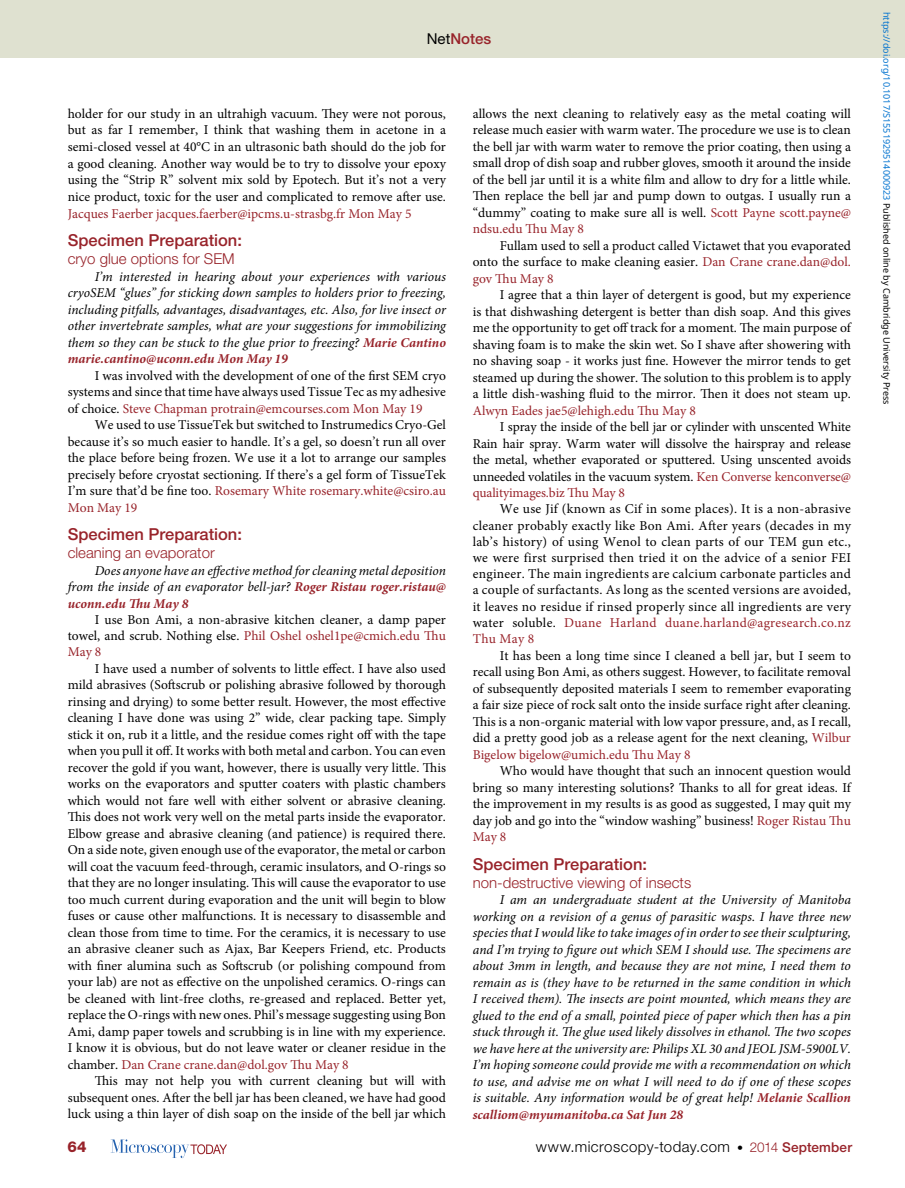
<style>
.page{position:relative;width:905px;height:1188px;background:#fff}
.page>*{position:absolute;margin:0;border:0;box-sizing:border-box;transform-origin:0 0}
.t1{font:500 16.5px "Helvetica Neue LT Std";color:#98232a}
.t2{font:300 15px "Helvetica Neue LT Std";color:#98232a}
.t3{font:300 15px "Helvetica Neue LT Std";letter-spacing:.03em;color:#000}
.t4{font:500 15px "Helvetica Neue LT Std";color:#98232a}
.t5{font:800 15px "Helvetica Neue LT Std";color:#98232a}
.t6{font:13.5px/16.5px "Minion Pro";color:#000;text-align:justify}
.t7{font:italic 13.5px/16.5px "Minion Pro";color:#000;text-align:justify}
.t8{font:13.5px "Minion Pro";color:#98232a}
.t9{font:9px "Noto Sans";color:#0172cf}
.s1{font-weight:400;color:#000}
.s2{font-weight:700;color:#98232a}
.s3{color:#98232a}
.s4{font-size:12px}
.s5{font-size:13.5px;color:#98232a}
.s6{font-weight:500;font-size:13.5px;color:#98232a}
.s7{color:#000}
</style>
<div class="page">
<div style="left:0;top:0;width:904px;height:58px;background:#dfe1d0"></div>
<svg style="left:111px;top:1139px;width:116px;height:19px"></svg>
<p class="t4" style="left:427px;top:30px;width:66px"><span class="s1">Net</span>Notes</p>
<p class="t6" style="left:68px;top:105px;width:380px">holder for our study in an ultrahigh vacuum. They were not porous, but as far I remember, I think that washing them in acetone in a semi-closed vessel at 40°C in an ultrasonic bath should do the job for a good cleaning. Another way would be to try to dissolve your epoxy using the “Strip R” solvent mix sold by Epotech. But it’s not a very nice product, toxic for the user and complicated to remove after use.</p>
<p class="t8" style="left:68px;top:204px;width:345px">Jacques Faerber jacques.faerber@ipcms.u-strasbg.fr Mon May 5</p>
<p class="t1" style="left:68px;top:231px;width:176px">Specimen Preparation:</p>
<p class="t2" style="left:68px;top:250px;width:168px">cryo glue options for SEM</p>
<p class="t7" style="left:68px;top:268px;width:380px;text-indent:27px">I’m interested in hearing about your experiences with various cryoSEM “glues” for sticking down samples to holders prior to freezing, including pitfalls, advantages, disadvantages, etc. Also, for live insect or other invertebrate samples, what are your suggestions for immobilizing them so they can be stuck to the glue prior to freezing? <span class="s2">Marie Cantino marie.cantino@uconn.edu Mon May 19</span></p>
<p class="t6" style="left:68px;top:367px;width:379px;text-indent:27px">I was involved with the development of one of the first SEM cryo systems and since that time have always used Tissue Tec as my adhesive of choice. <span class="s3">Steve Chapman protrain@emcourses.com Mon May 19</span></p>
<p class="t6" style="left:68px;top:417px;width:380px;text-indent:27px">We used to use TissueTek but switched to Instrumedics Cryo-Gel because it’s so much easier to handle. It’s a gel, so doesn’t run all over the place before being frozen. We use it a lot to arrange our samples precisely before cryostat sectioning. If there’s a gel form of TissueTek I’m sure that’d be fine too. <span class="s3">Rosemary White rosemary.white@csiro.au Mon May 19</span></p>
<p class="t1" style="left:68px;top:525px;width:176px">Specimen Preparation:</p>
<p class="t2" style="left:68px;top:544px;width:149px">cleaning an evaporator</p>
<p class="t7" style="left:68px;top:562px;width:380px;text-indent:27px">Does anyone have an effective method for cleaning metal deposition from the inside of an evaporator bell-jar? <span class="s2">Roger Ristau roger.ristau@ uconn.edu Thu May 8</span></p>
<p class="t6" style="left:68px;top:612px;width:380px;text-indent:27px">I use Bon Ami, a non-abrasive kitchen cleaner, a damp paper towel, and scrub. Nothing else. <span class="s3">Phil Oshel oshel1pe@cmich.edu Thu May 8</span></p>
<p class="t6" style="left:68px;top:660px;width:380px;text-indent:27px">I have used a number of solvents to little effect. I have also used mild abrasives (Softscrub or polishing abrasive followed by thorough rinsing and drying) to some better result. However, the most effective cleaning I have done was using 2” wide, clear packing tape. Simply stick it on, rub it a little, and the residue comes right off with the tape when you pull it off. It works with both metal and carbon. You can even recover the gold if you want, however, there is usually very little. This works on the evaporators and sputter coaters with plastic chambers which would not fare well with either solvent or abrasive cleaning.<br>This does not work very well on the metal parts inside the evaporator.<br>Elbow grease and abrasive cleaning (and patience) is required there.<br>On a side note, given enough use of the evaporator, the metal or carbon will coat the vacuum feed-through, ceramic insulators, and O-rings so that they are no longer insulating. This will cause the evaporator to use too much current during evaporation and the unit will begin to blow fuses or cause other malfunctions. It is necessary to disassemble and clean those from time to time. For the ceramics, it is necessary to use an abrasive cleaner such as Ajax, Bar Keepers Friend, etc. Products with finer alumina such as Softscrub (or polishing compound from your lab) are not as effective on the unpolished ceramics. O-rings can be cleaned with lint-free cloths, re-greased and replaced. Better yet, replace the O-rings with new ones. Phil’s message suggesting using Bon Ami, damp paper towels and scrubbing is in line with my experience.<br>I know it is obvious, but do not leave water or cleaner residue in the chamber. <span class="s3">Dan Crane crane.dan@dol.gov Thu May 8</span></p>
<p class="t6" style="left:68px;top:1073px;width:380px;text-indent:27px">This may not help you with current cleaning but will with subsequent ones. After the bell jar has been cleaned, we have had good luck using a thin layer of dish soap on the inside of the bell jar which</p>
<p class="t6" style="left:472px;top:105px;width:380px">allows the next cleaning to relatively easy as the metal coating will release much easier with warm water. The procedure we use is to clean the bell jar with warm water to remove the prior coating, then using a small drop of dish soap and rubber gloves, smooth it around the inside of the bell jar until it is a white film and allow to dry for a little while.<br>Then replace the bell jar and pump down to outgas. I usually run a “dummy” coating to make sure all is well. <span class="s3">Scott Payne scott.payne@ ndsu.edu Thu May 8</span></p>
<p class="t6" style="left:472px;top:237px;width:379px;text-indent:27px">Fullam used to sell a product called Victawet that you evaporated onto the surface to make cleaning easier. <span class="s3">Dan Crane crane.dan@dol. gov Thu May 8</span></p>
<p class="t6" style="left:472px;top:287px;width:380px;text-indent:27px">I agree that a thin layer of detergent is good, but my experience is that dishwashing detergent is better than dish soap. And this gives me the opportunity to get off track for a moment. The main purpose of shaving foam is to make the skin wet. So I shave after showering with no shaving soap - it works just fine. However the mirror tends to get steamed up during the shower. The solution to this problem is to apply a little dish-washing fluid to the mirror. Then it does not steam up.</p>
<p class="t8" style="left:472px;top:401px;width:224px">Alwyn Eades jae5@lehigh.edu Thu May 8</p>
<p class="t6" style="left:472px;top:419px;width:380px;text-indent:27px">I spray the inside of the bell jar or cylinder with unscented White Rain hair spray. Warm water will dissolve the hairspray and release the metal, whether evaporated or sputtered. Using unscented avoids unneeded volatiles in the vacuum system. <span class="s3">Ken Converse kenconverse@ qualityimages.biz Thu May 8</span></p>
<p class="t6" style="left:472px;top:501px;width:380px;text-indent:27px">We use Jif (known as Cif in some places). It is a non-abrasive cleaner probably exactly like Bon Ami. After years (decades in my lab’s history) of using Wenol to clean parts of our TEM gun etc., we were first surprised then tried it on the advice of a senior FEI engineer. The main ingredients are calcium carbonate particles and a couple of surfactants. As long as the scented versions are avoided, it leaves no residue if rinsed properly since all ingredients are very water soluble. <span class="s3">Duane Harland duane.harland@agresearch.co.nz Thu May 8</span></p>
<p class="t6" style="left:472px;top:647px;width:380px;text-indent:27px">It has been a long time since I cleaned a bell jar, but I seem to recall using Bon Ami, as others suggest. However, to facilitate removal of subsequently deposited materials I seem to remember evaporating a fair size piece of rock salt onto the inside surface right after cleaning.<br>This is a non-organic material with low vapor pressure, and, as I recall, did a pretty good job as a release agent for the next cleaning, <span class="s3">Wilbur Bigelow bigelow@umich.edu Thu May 8</span></p>
<p class="t6" style="left:472px;top:763px;width:380px;text-indent:27px">Who would have thought that such an innocent question would bring so many interesting solutions? Thanks to all for great ideas. If the improvement in my results is as good as suggested, I may quit my day job and go into the “window washing” business! <span class="s3">Roger Ristau Thu May 8</span></p>
<p class="t1" style="left:472px;top:854px;width:176px">Specimen Preparation:</p>
<p class="t2" style="left:472px;top:873px;width:220px">non-destructive viewing of insects</p>
<p class="t7" style="left:472px;top:892px;width:380px;text-indent:27px">I am an undergraduate student at the University of Manitoba working on a revision of a genus of parasitic wasps. I have three new species that I would like to take images of in order to see their sculpturing, and I’m trying to figure out which SEM I should use. The specimens are about 3mm in length, and because they are not mine, I need them to remain as is (they have to be returned in the same condition in which I received them). The insects are point mounted, which means they are glued to the end of a small, pointed piece of paper which then has a pin stuck through it. The glue used likely dissolves in ethanol. The two scopes we have here at the university are: Philips XL 30 and JEOL JSM-5900LV.<br>I’m hoping someone could provide me with a recommendation on which to use, and advise me on what I will need to do if one of these scopes is suitable. Any information would be of great help! <span class="s2">Melanie Scallion scalliom@myumanitoba.ca Sat Jun 28</span></p>
<p class="t5" style="left:68px;top:1138px;width:21px">64</p>
<p class="t3" style="left:535px;top:1137px;width:318px">www.microscopy-today.com <span class="s4">•</span> <span class="s5">2014</span> <span class="s6">September</span></p>
<p class="t9" style="left:893px;top:12px;width:394px;rotate:90deg">https://doi.org/10.1017/S1551929514000923 <span class="s7">Published online by Cambridge University Press</span></p>
</div>
